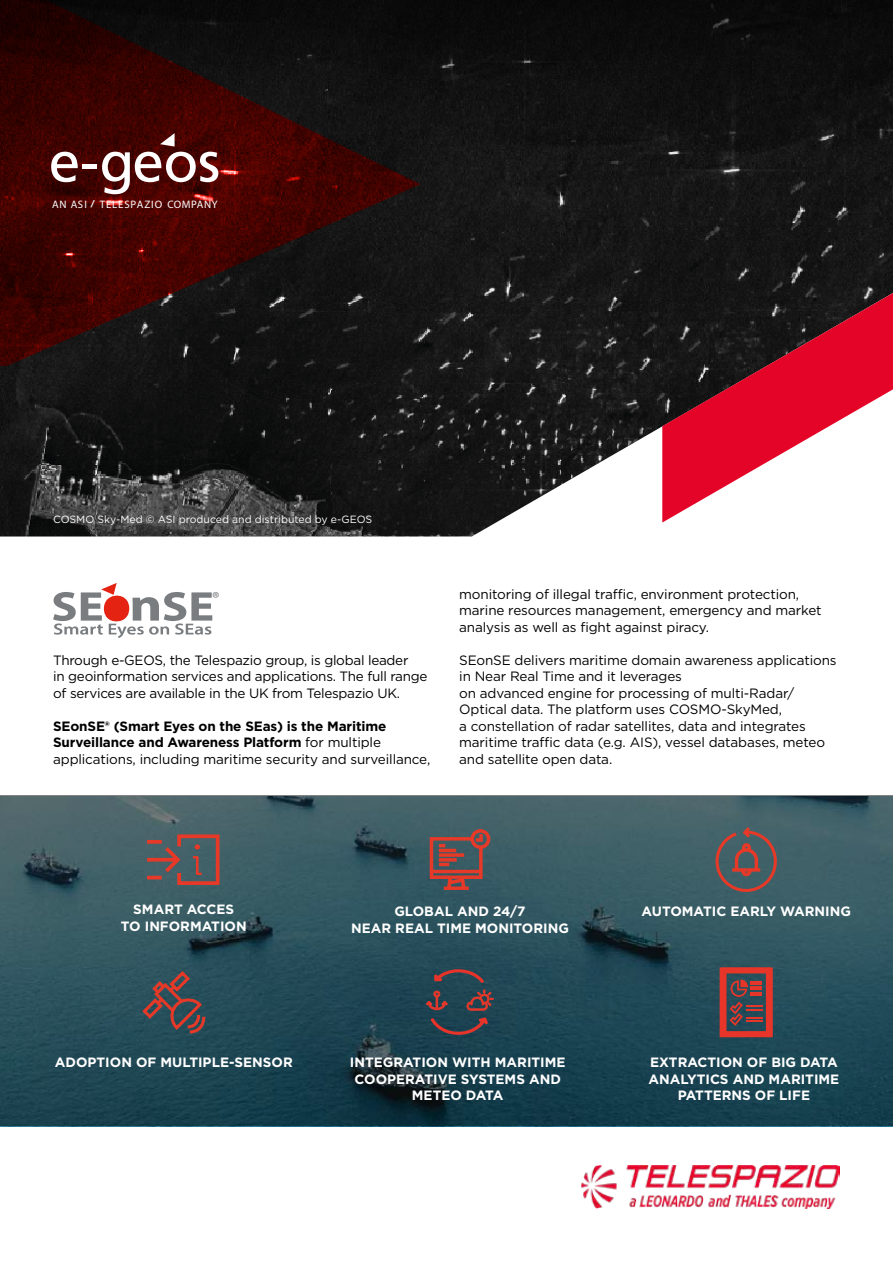
<style>
.page{position:relative;width:893px;height:1263px;background:#fff}
.page>*{position:absolute;margin:0;border:0;box-sizing:border-box;transform-origin:0 0}
.t1{font:17.7px "Myriad Pro";color:#7a7d80}
.t2{font:13.5px/16.5px "Gotham";letter-spacing:-.01em;color:#000}
.t3{font:700 13.5px/16.5px "Gotham";color:#fff;text-align:center}
.t4{font:700 13.5px/16.5px "Gotham";letter-spacing:-.01em;color:#000}
.t5{font:10.8px "Myriad Pro";letter-spacing:.065em;color:#fff}
.t6{font:10.5px "Gotham";color:#fff}
.s1{font-weight:600;font-size:10.2px}
.s2{font-weight:400}
</style>
<div class="page">
<img style="left:0;top:196px;width:893px;height:340px">
<div style="left:0;top:0;width:893px;height:196px;background:#111011"></div>
<svg style="left:0;top:0;width:420px;height:366px"></svg>
<svg style="left:51px;top:152px;width:27px;height:30px"></svg>
<hr style="left:83px;top:164px;width:14px;height:4px;background:#fff">
<svg style="left:102px;top:133px;width:116px;height:61px;background:#754240"></svg>
<svg style="left:53px;top:583px;width:159px;height:55px"></svg>
<svg style="left:0;top:795px;width:893px;height:330px;background:#2b4f5a"></svg>
<img style="left:581px;top:1165px;width:259px;height:44px">
<svg style="left:146px;top:833px;width:75px;height:53px;background:#6a5859"></svg>
<svg style="left:429px;top:795px;width:62px;height:96px;background:#655658"></svg>
<svg style="left:711px;top:821px;width:69px;height:74px;background:#5d5a5d"></svg>
<svg style="left:142px;top:970px;width:64px;height:64px;background:#504a4f"></svg>
<svg style="left:426px;top:969px;width:68px;height:67px;background:#3f414b"></svg>
<svg style="left:720px;top:967px;width:53px;height:70px;background:#8a4040"></svg>
<svg style="left:662px;top:293px;width:231px;height:229px"></svg>
<p class="t5" style="left:52px;top:197px;width:167px">AN ASI <span class="s1">/</span> TELESPAZIO COMPANY</p>
<p class="t6" style="left:53px;top:513px;width:321px">COSMO Sky-Med © ASI produced and distributed by e-GEOS</p>
<h1 class="t1" style="left:212px;top:587px;width:9px">®</h1>
<p class="t2" style="left:53px;top:651px;width:376px">Through e-GEOS, the Telespazio group, is global leader<br>in geoinformation services and applications. The full range of services are available in the UK from Telespazio UK.</p>
<p class="t4" style="left:53px;top:717px;width:379px">SEonSE® (Smart Eyes on the SEas) is the Maritime<br>Surveillance and Awareness Platform <span class="s2">for multiple applications, including maritime security and surveillance,</span></p>
<p class="t2" style="left:459px;top:585px;width:364px">monitoring of illegal traffic, environment protection, marine resources management, emergency and market analysis as well as fight against piracy.</p>
<p class="t2" style="left:459px;top:651px;width:379px">SEonSE delivers maritime domain awareness applications in Near Real Time and it leverages<br>on advanced engine for processing of multi-Radar/ Optical data. The platform uses COSMO-SkyMed,<br>a constellation of radar satellites, data and integrates maritime traffic data (e.g. AIS), vessel databases, meteo and satellite open data.</p>
<p class="t3" style="left:121px;top:901px;width:127px">SMART ACCES<br>TO INFORMATION</p>
<p class="t3" style="left:351px;top:903px;width:219px">GLOBAL AND 24/7<br>NEAR REAL TIME MONITORING</p>
<p class="t3" style="left:641px;top:903px;width:211px">AUTOMATIC EARLY WARNING</p>
<p class="t3" style="left:55px;top:1054px;width:239px">ADOPTION OF MULTIPLE-SENSOR</p>
<p class="t3" style="left:350px;top:1054px;width:217px">INTEGRATION WITH MARITIME<br>COOPERATIVE SYSTEMS AND<br>METEO DATA</p>
<p class="t3" style="left:648px;top:1054px;width:192px">EXTRACTION OF BIG DATA<br>ANALYTICS AND MARITIME<br>PATTERNS OF LIFE</p>
</div>
